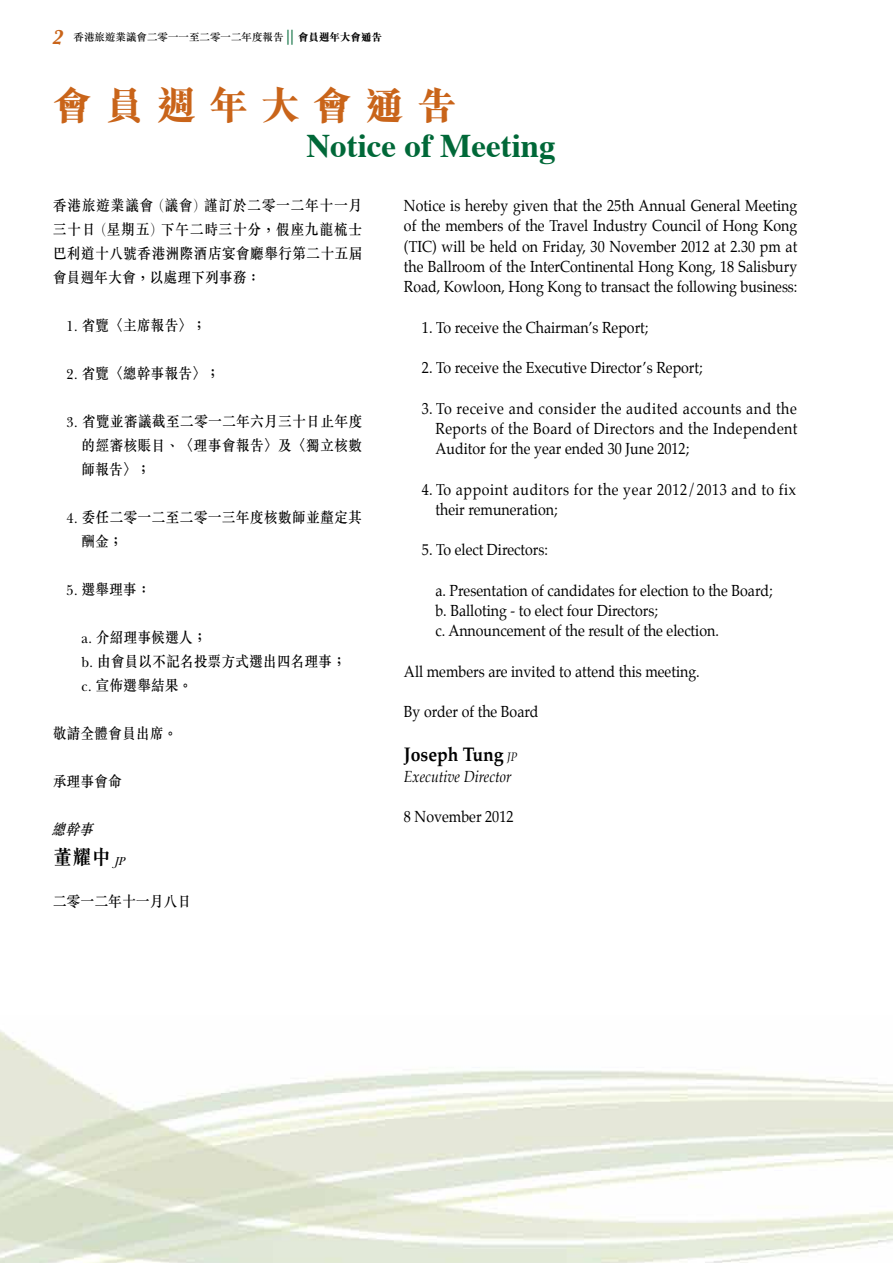
<style>
.page{position:relative;width:893px;height:1263px;background:#fff}
.page>*{position:absolute;margin:0;border:0;box-sizing:border-box;transform-origin:0 0}
.t1{font:800 39px "M Sung HK";color:#c96419}
.t2{font:700 33px "Times";color:#006838}
.t3{font:700 21px "M Sung HK";color:#000;scale:.9 1}
.t4{font:700 19.5px "Palatino";color:#000;scale:.9 1}
.t5{font:15.75px/20.2px "Palatino";color:#000;text-align:justify;scale:.9 1}
.t6{font:15.75px/20.2px "Palatino";letter-spacing:.04em;color:#000;scale:.9 1}
.t7{font:italic 15.75px "Palatino";color:#000;scale:.9 1}
.t8{font:500 15px/24px "M Sung HK";letter-spacing:.04em;color:#000;text-align:justify;scale:.9 1}
.t9{font:italic 500 15px "M Sung HK";color:#000;scale:.9 1}
.t10{font:500 10.5px "M Sung HK";color:#000}
.s1{font-family:"Baskerville";font-weight:700;font-style:italic;font-size:21px;color:#c96419}
.s2{font-size:15px;color:#006838}
.s3{font-weight:800}
.s4{font-family:"DF Fang Song Std W4";font-weight:400}
.s5{font-weight:500;font-style:italic;font-size:12px}
.s6{font-weight:400;font-style:italic;font-size:12px}
</style>
<div class="page">
<p class="t10" style="left:52px;top:30px;width:331px"><span class="s1">2</span> 香港旅遊業議會二零一一至二零一二年度報告 <span class="s2">||</span> <span class="s3">會員週年大會通告</span></p>
<h1 class="t1" style="left:53px;top:78px;width:404px">會 員 週 年 大 會 通 告</h1>
<h2 class="t2" style="left:306px;top:115px;width:251px">Notice of Meeting</h2>
<p class="t8" style="left:53px;top:193px;width:345px">香港旅遊業議會 <span class="s4">(</span>議會<span class="s4">)</span> 謹訂於二零一二年十一月三十日 <span class="s4">(</span>星期五<span class="s4">)</span> 下午二時三十分，假座九龍梳士巴利道十八號香港洲際酒店宴會廳舉行第二十五屆會員週年大會，以處理下列事務：</p>
<p class="t8" style="left:67px;top:313px;width:156px">1. 省覽〈主席報告〉；</p>
<p class="t8" style="left:67px;top:361px;width:172px">2. 省覽〈總幹事報告〉；</p>
<p class="t8" style="left:82px;top:409px;width:313px;text-indent:-15px">3. 省覽並審議截至二零一二年六月三十日止年度的經審核賬目、〈理事會報告〉及〈獨立核數師報告〉；</p>
<p class="t8" style="left:82px;top:505px;width:313px;text-indent:-15px">4. 委任二零一二至二零一三年度核數師並釐定其酬金；</p>
<p class="t8" style="left:67px;top:577px;width:95px">5. 選舉理事：</p>
<p class="t8" style="left:82px;top:625px;width:295px;text-align:left">a. 介紹理事候選人；<br>b. 由會員以不記名投票方式選出四名理事；c. 宣佈選舉結果。</p>
<p class="t8" style="left:53px;top:721px;width:139px">敬請全體會員出席。</p>
<p class="t8" style="left:53px;top:769px;width:78px">承理事會命</p>
<p class="t9" style="left:52px;top:819px;width:53px">總幹事</p>
<h3 class="t3" style="left:53px;top:842px;width:86px">董耀中 <span class="s5">JP</span></h3>
<p class="t8" style="left:53px;top:889px;width:155px">二零一二年十一月八日</p>
<p class="t5" style="left:404px;top:195px;width:439px">Notice is hereby given that the 25th Annual General Meeting of the members of the Travel Industry Council of Hong Kong (TIC) will be held on Friday, 30 November 2012 at 2.30 pm at the Ballroom of the InterContinental Hong Kong, 18 Salisbury Road, Kowloon, Hong Kong to transact the following business:</p>
<p class="t5" style="left:422px;top:317px;width:253px">1. To receive the Chairman’s Report;</p>
<p class="t5" style="left:422px;top:357px;width:313px">2. To receive the Executive Director’s Report;</p>
<p class="t5" style="left:435px;top:398px;width:404px;text-indent:-13px">3. To receive and consider the audited accounts and the Reports of the Board of Directors and the Independent Auditor for the year ended 30 June 2012;</p>
<p class="t6" style="left:435px;top:479px;width:402px;text-indent:-13px">4. To appoint auditors for the year 2012/2013 and to fix their remuneration;</p>
<p class="t5" style="left:422px;top:540px;width:142px">5. To elect Directors:</p>
<p class="t5" style="left:435px;top:580px;width:376px;text-align:left">a. Presentation of candidates for election to the Board; b. Balloting - to elect four Directors;<br>c. Announcement of the result of the election.</p>
<p class="t5" style="left:404px;top:661px;width:330px">All members are invited to attend this meeting.</p>
<p class="t5" style="left:404px;top:702px;width:151px">By order of the Board</p>
<p class="t4" style="left:404px;top:738px;width:127px">Joseph Tung <span class="s6">JP</span></p>
<p class="t7" style="left:404px;top:764px;width:121px">Executive Director</p>
<p class="t5" style="left:404px;top:807px;width:123px">8 November 2012</p>
</div>
